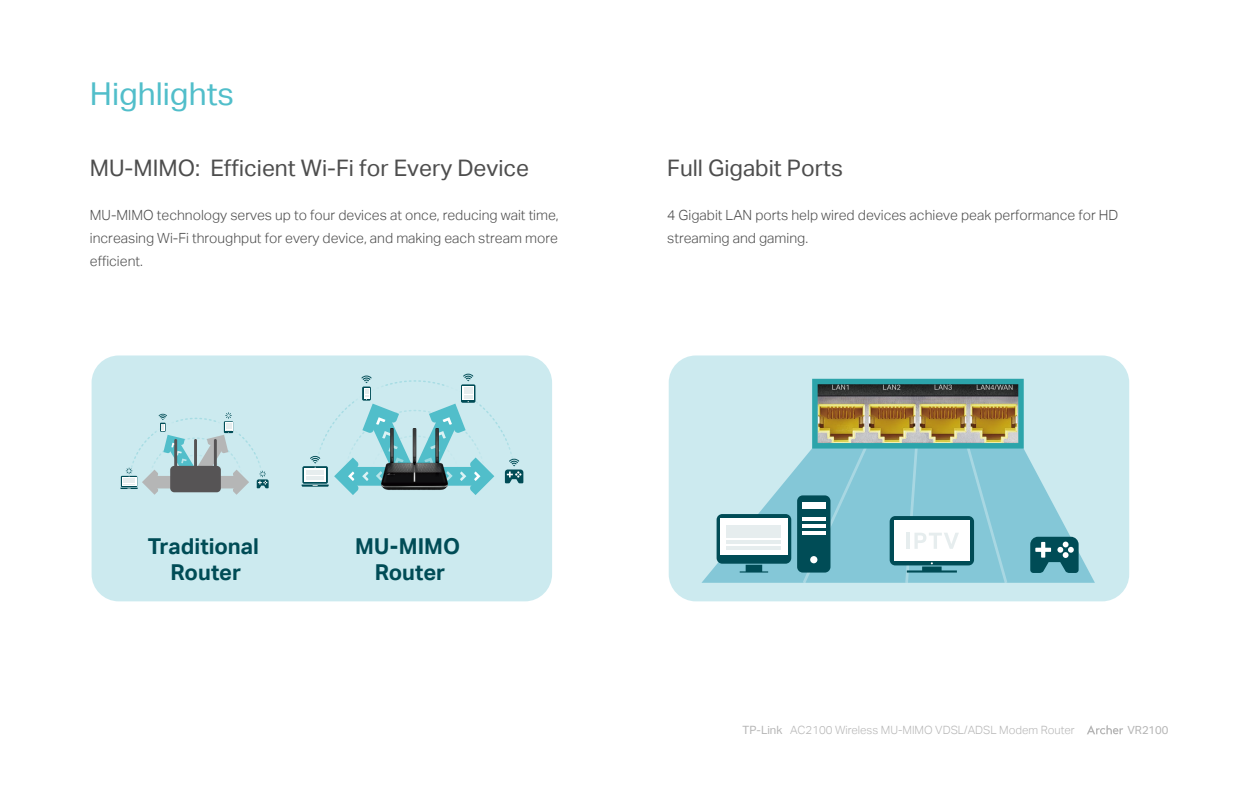
<style>
.page{position:relative;width:1260px;height:788px;background:#fff}
.page>*{position:absolute;margin:0;border:0;box-sizing:border-box;transform-origin:0 0}
.t1{font:31.5px "TP Link Aktiv Regular";color:#51beca}
.t2{font:22.75px "TP Link Aktiv Regular";color:#4d4d4d}
.t3{font:21.88px/26.2px "TP Link Aktiv Bold";color:#004c56;text-align:center}
.t4{font:14px/22.8px "TP Link Aktiv Light";color:#4d4d4d;text-align:justify}
.t5{font:11.38px "TP Link Aktiv Light";color:#b5b5b5}
.t6{font:11.2px "TP Link Aktiv Regular";color:#b5b5b5}
.s1{font-family:"TP Link Aktiv Regular"}
</style>
<div class="page">
<svg style="left:1087px;top:725px;width:36px;height:9px"></svg>
<div style="left:92px;top:355px;width:460px;height:246px;background:#cceaef;border-radius:27px"></div>
<svg style="left:120px;top:412px;width:149px;height:82px"></svg>
<svg style="left:301px;top:373px;width:222px;height:122px"></svg>
<img style="left:381px;top:428px;width:67px;height:65px">
<div style="left:669px;top:355px;width:460px;height:246px;background:#cceaef;border-radius:27px"></div>
<svg style="left:702px;top:449px;width:393px;height:133px"></svg>
<div style="left:717px;top:514px;width:74px;height:49px;background:#004c56;border-radius:6px"></div>
<div style="left:720px;top:518px;width:68px;height:37px;background:#fff"></div>
<svg style="left:740px;top:564px;width:28px;height:8px"></svg>
<div style="left:797px;top:495px;width:33px;height:77px;background:#004c56;border-radius:6px"></div>
<div style="left:802px;top:502px;width:24px;height:7px;background:#fff"></div>
<hr style="left:802px;top:517px;width:24px;height:3px;background:#fff">
<hr style="left:802px;top:524px;width:24px;height:3px;background:#fff">
<hr style="left:802px;top:531px;width:24px;height:3px;background:#fff">
<div style="left:727px;top:525px;width:54px;height:12px;background:#e6edee"></div>
<hr style="left:727px;top:540px;width:54px;height:3px;background:#004c56">
<hr style="left:727px;top:546px;width:54px;height:3px;background:#004c56">
<svg style="left:803px;top:379px;width:221px;height:204px;background:#86b0ad"></svg>
<svg style="left:1030px;top:536px;width:49px;height:37px;background:#34757f"></svg>
<h1 class="t1" style="left:90px;top:76px;width:146px">Highlights</h1>
<h2 class="t2" style="left:90px;top:154px;width:441px">MU-MIMO: Efficient Wi-Fi for Every Device</h2>
<h2 class="t2" style="left:667px;top:154px;width:177px">Full Gigabit Ports</h2>
<p class="t4" style="left:90px;top:204px;width:470px">MU-MIMO technology serves up to four devices at once, reducing wait time, increasing Wi-Fi throughput for every device, and making each stream more efficient.</p>
<p class="t4" style="left:667px;top:204px;width:453px">4 Gigabit LAN ports help wired devices achieve peak performance for HD streaming and gaming.</p>
<h3 class="t3" style="left:148px;top:533px;width:113px">Traditional<br>Router</h3>
<h3 class="t3" style="left:355px;top:533px;width:106px">MU-MIMO<br>Router</h3>
<p class="t5" style="left:743px;top:723px;width:334px"><span class="s1">TP-Link</span> AC2100 Wireless MU-MIMO VDSL/ADSL Modem Router</p>
<p class="t6" style="left:1127px;top:723px;width:43px">VR2100</p>
</div>
